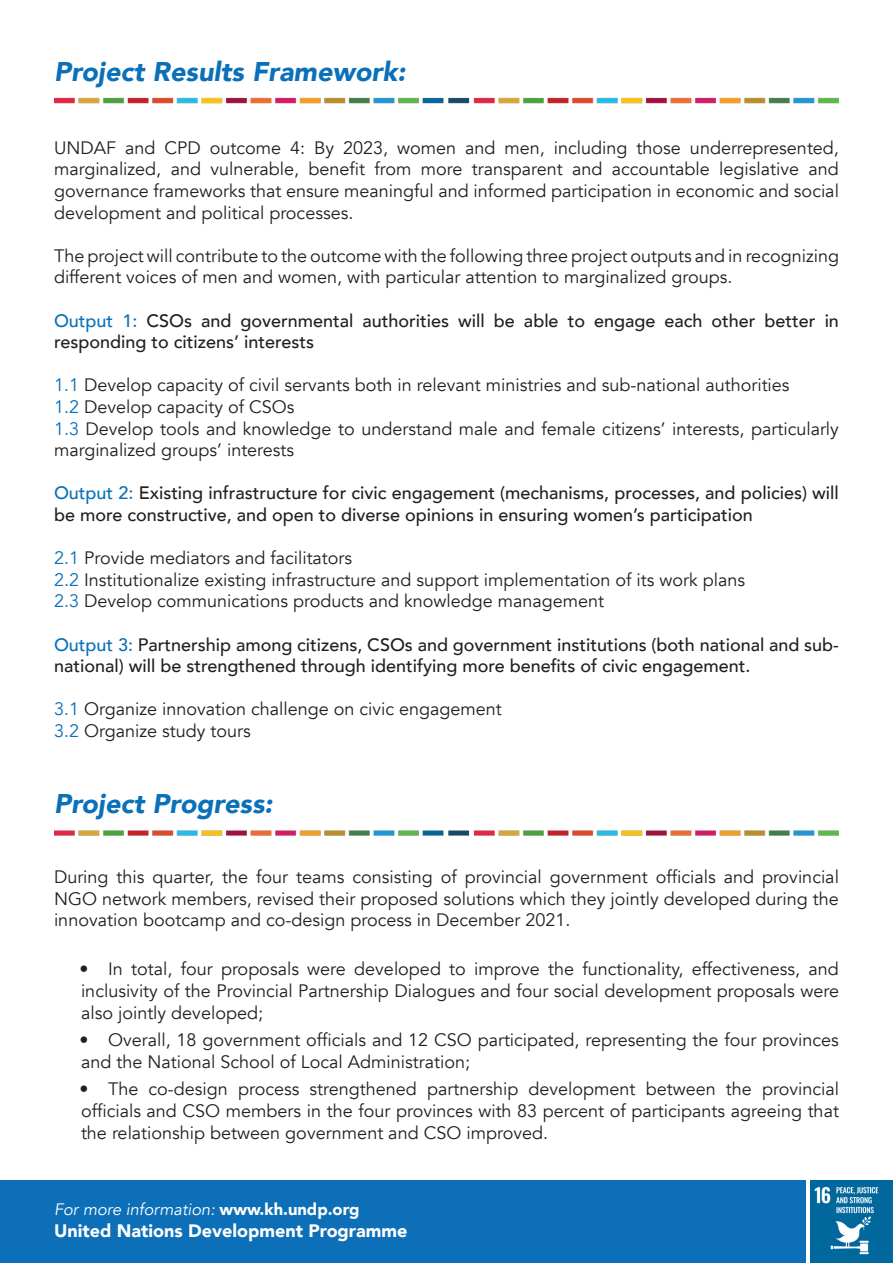
<style>
.page{position:relative;width:893px;height:1263px;background:#fff}
.page>*{position:absolute;margin:0;border:0;box-sizing:border-box;transform-origin:0 0}
.t1{font:italic 900 27px "Avenir";color:#0970b9}
.t2{font:18px/21.6px "Avenir";color:#231f20;text-align:justify}
.t3{font:500 18px/21.6px "Avenir";color:#231f20}
.t4{font:900 18px "Avenir";color:#fff}
.t5{font:italic 16.5px "Avenir";color:#fff}
.s1{color:#0970b9}
.s2{font-weight:900;font-style:normal}
</style>
<div class="page">
<img style="left:54px;top:830px;width:785px;height:6px">
<div style="left:0;top:1180px;width:805px;height:83px;background:#0c6fb8"></div>
<img style="left:54px;top:97px;width:785px;height:7px">
<img style="left:810px;top:1180px;width:83px;height:83px">
<p class="t1" style="left:54px;top:49px;width:353px">Project Results Framework:</p>
<p class="t2" style="left:54px;top:137px;width:786px">UNDAF and CPD outcome 4: By 2023, women and men, including those underrepresented, marginalized, and vulnerable, benefit from more transparent and accountable legislative and governance frameworks that ensure meaningful and informed participation in economic and social development and political processes.</p>
<p class="t2" style="left:54px;top:245px;width:786px">The project will contribute to the outcome with the following three project outputs and in recognizing different voices of men and women, with particular attention to marginalized groups.</p>
<p class="t3" style="left:54px;top:309px;width:786px"><span class="s1">Output 1:</span> CSOs and governmental authorities will be able to engage each other better in responding to citizens’ interests</p>
<p class="t2" style="left:54px;top:375px;width:737px"><span class="s1">1.1</span> Develop capacity of civil servants both in relevant ministries and sub-national authorities</p>
<p class="t2" style="left:54px;top:396px;width:242px"><span class="s1">1.2</span> Develop capacity of CSOs</p>
<p class="t2" style="left:54px;top:418px;width:786px"><span class="s1">1.3</span> Develop tools and knowledge to understand male and female citizens’ interests, particularly marginalized groups’ interests</p>
<p class="t3" style="left:54px;top:481px;width:786px"><span class="s1">Output 2:</span> Existing infrastructure for civic engagement (mechanisms, processes, and policies) will be more constructive, and open to diverse opinions in ensuring women’s participation</p>
<p class="t2" style="left:54px;top:547px;width:300px"><span class="s1">2.1</span> Provide mediators and facilitators</p>
<p class="t2" style="left:54px;top:569px;width:693px"><span class="s1">2.2</span> Institutionalize existing infrastructure and support implementation of its work plans</p>
<p class="t2" style="left:54px;top:591px;width:552px"><span class="s1">2.3</span> Develop communications products and knowledge management</p>
<p class="t3" style="left:54px;top:633px;width:786px"><span class="s1">Output 3:</span> Partnership among citizens, CSOs and government institutions (both national and sub&shy;national) will be strengthened through identifying more benefits of civic engagement.</p>
<p class="t2" style="left:54px;top:699px;width:449px"><span class="s1">3.1</span> Organize innovation challenge on civic engagement</p>
<p class="t2" style="left:54px;top:720px;width:198px"><span class="s1">3.2</span> Organize study tours</p>
<p class="t1" style="left:54px;top:782px;width:220px">Project Progress:</p>
<p class="t2" style="left:54px;top:866px;width:786px">During this quarter, the four teams consisting of provincial government officials and provincial NGO network members, revised their proposed solutions which they jointly developed during the innovation bootcamp and co-design process in December 2021.</p>
<p class="t2" style="left:80px;top:959px;width:761px">• In total, four proposals were developed to improve the functionality, effectiveness, and inclusivity of the Provincial Partnership Dialogues and four social development proposals were also jointly developed;</p>
<p class="t2" style="left:80px;top:1029px;width:761px">• Overall, 18 government officials and 12 CSO participated, representing the four provinces and the National School of Local Administration;</p>
<p class="t2" style="left:80px;top:1079px;width:761px">• The co-design process strengthened partnership development between the provincial officials and CSO members in the four provinces with 83 percent of participants agreeing that the relationship between government and CSO improved.</p>
<p class="t5" style="left:54px;top:1199px;width:307px">For more information: <span class="s2">www.kh.undp.org</span></p>
<p class="t4" style="left:54px;top:1215px;width:355px">United Nations Development Programme</p>
</div>
